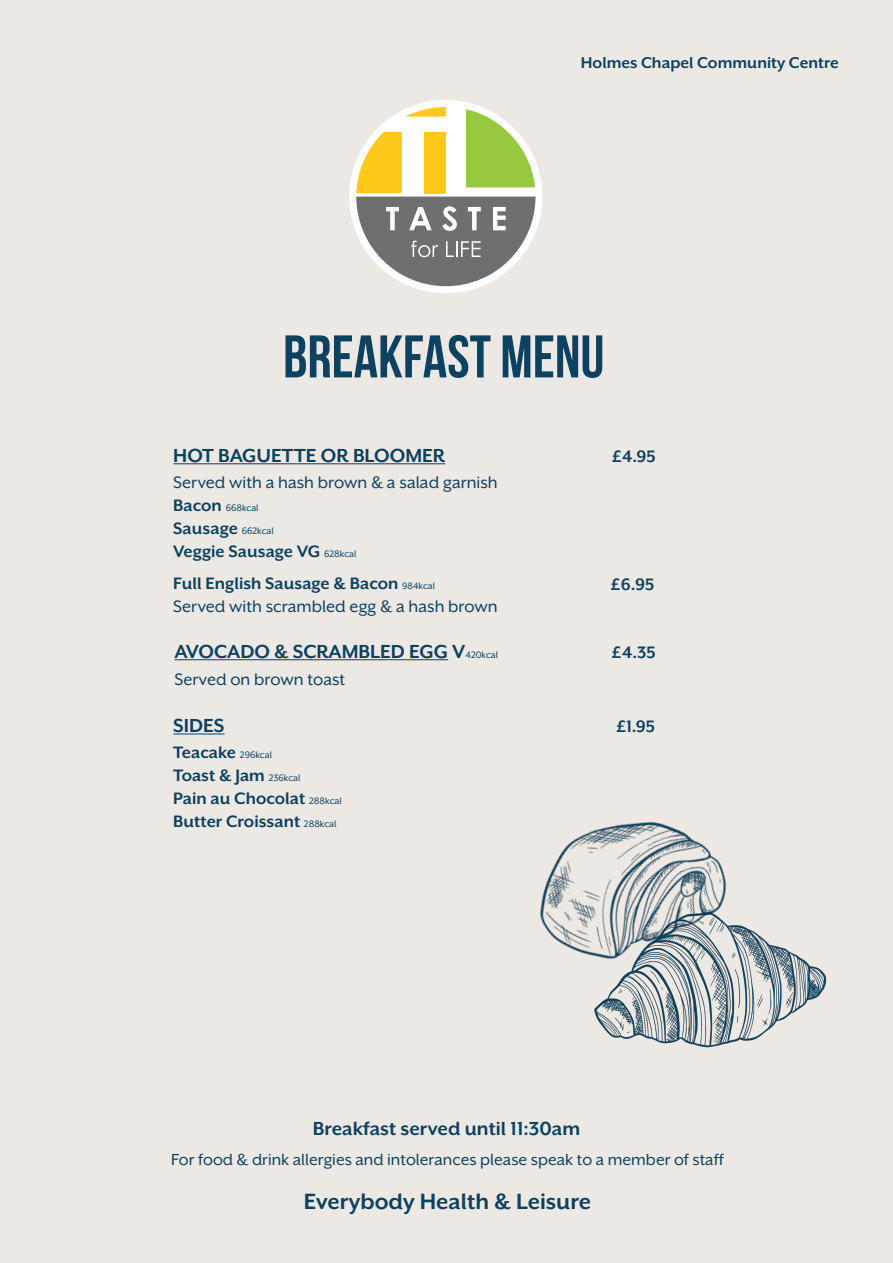
<style>
.page{position:relative;width:893px;height:1263px;background:#ece8e3}
.page>*{position:absolute;margin:0;border:0;box-sizing:border-box;transform-origin:0 0}
.t1{font:700 60px "Bebas Neue";color:#0c4160}
.t2{font:700 25.35px "Mr Eaves XL San OT";color:#0c4160}
.t3{font:700 21.75px "Mr Eaves XL San OT";color:#0c4160}
.t4{font:700 19.05px/22.8px "Mr Eaves XL San OT";color:#0c4160}
.t5{font:19.05px/22.8px "Mr Eaves XL San OT";color:#0c4160}
.t6{font:18.45px "Mr Eaves XL San OT";color:#0c4160}
.t7{font:700 18px "Mr Eaves XL San OT";color:#0c4160}
.t8{font:10.8px "Mr Eaves XL San OT";color:#0c4160}
.s1{font-weight:700;font-size:19.05px}
.s2{font-weight:400;font-size:10.8px}
.s3{font-weight:700}
.s4{font-size:10.65px}
</style>
<div class="page">
<hr style="left:173px;top:463px;width:272px;height:1px;background:#0c4160">
<hr style="left:173px;top:734px;width:52px;height:1px;background:#0c4160">
<hr style="left:174px;top:659px;width:274px;height:1px;background:#0c4160">
<div style="left:349px;top:100px;width:193px;height:193px;background:#fff;border-radius:50%"></div>
<svg style="left:356px;top:107px;width:179px;height:179px"></svg>
<img style="left:594px;top:937px;width:233px;height:111px">
<img style="left:540px;top:822px;width:221px;height:181px">
<p class="t7" style="left:581px;top:53px;width:260px">Holmes Chapel Community Centre</p>
<h1 class="t1" style="left:283px;top:324px;width:323px">BREAKFAST MENU</h1>
<p class="t3" style="left:173px;top:443px;width:273px">HOT BAGUETTE OR BLOOMER</p>
<p class="t4" style="left:612px;top:445px;width:45px">£4.95</p>
<p class="t5" style="left:173px;top:471px;width:326px">Served with a hash brown &amp; a salad garnish</p>
<p class="t8" style="left:173px;top:502px;width:87px"><span class="s1">Bacon</span> 668kcal</p>
<p class="t4" style="left:173px;top:517px;width:185px">Sausage <span class="s2">662kcal<br></span>Veggie Sausage VG <span class="s2">628kcal</span></p>
<p class="t5" style="left:173px;top:572px;width:326px"><span class="s3">Full English Sausage &amp; Bacon</span> <span class="s4">984kcal<br></span>Served with scrambled egg &amp; a hash brown</p>
<p class="t4" style="left:611px;top:572px;width:45px">£6.95</p>
<p class="t3" style="left:174px;top:639px;width:325px">AVOCADO &amp; SCRAMBLED EGG V<span class="s2">420kcal</span></p>
<p class="t4" style="left:612px;top:640px;width:45px">£4.35</p>
<p class="t5" style="left:174px;top:668px;width:172px">Served on brown toast</p>
<p class="t3" style="left:173px;top:713px;width:53px">SIDES</p>
<p class="t4" style="left:617px;top:715px;width:40px">£1.95</p>
<p class="t4" style="left:173px;top:741px;width:170px">Teacake <span class="s2">296kcal<br></span>Toast &amp; Jam <span class="s2">236kcal<br></span>Pain au Chocolat <span class="s2">288kcal<br></span>Butter Croissant <span class="s2">288kcal</span></p>
<p class="t3" style="left:313px;top:1116px;width:269px">Breakfast served until 11:30am</p>
<p class="t6" style="left:171px;top:1149px;width:554px">For food &amp; drink allergies and intolerances please speak to a member of staff</p>
<h2 class="t2" style="left:304px;top:1187px;width:289px">Everybody Health &amp; Leisure</h2>
</div>
